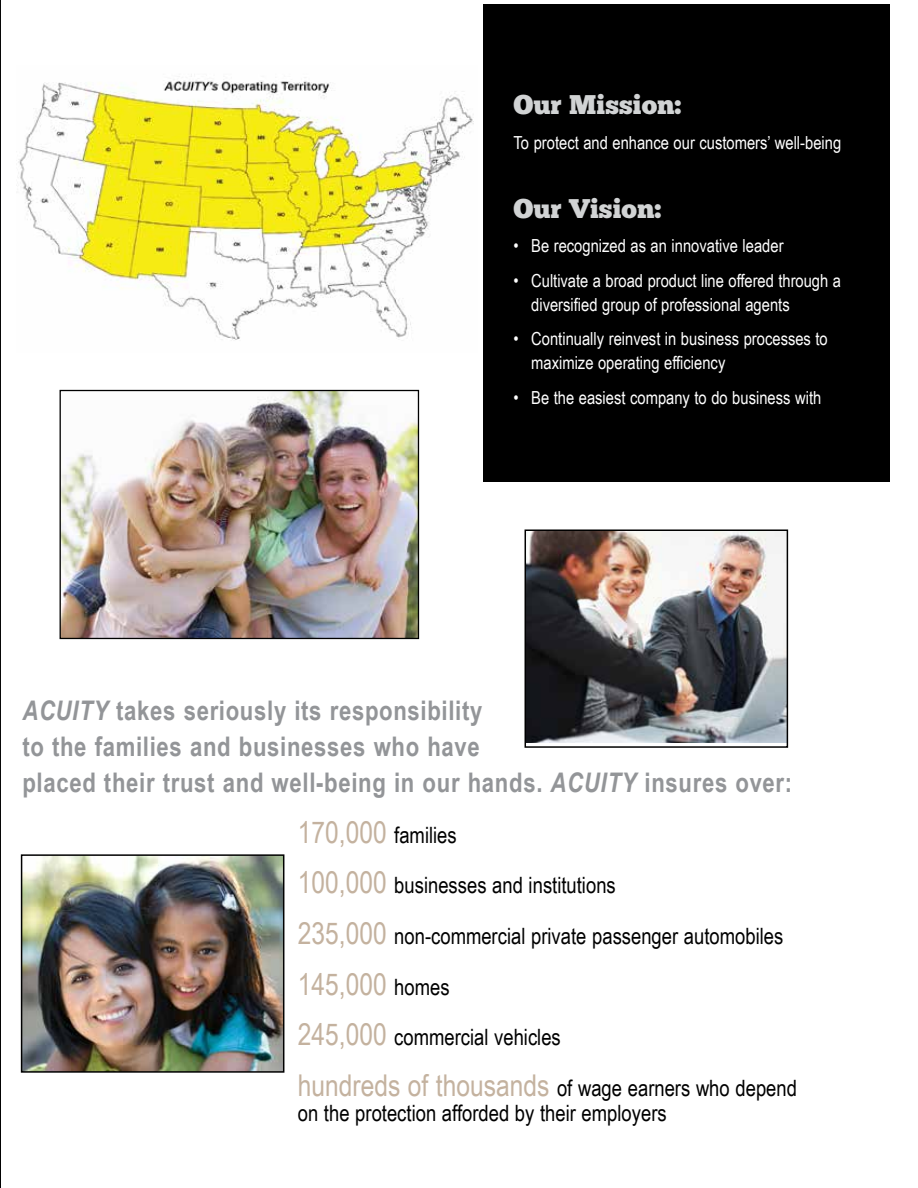
<style>
.page{position:relative;width:918px;height:1188px;background:#fff}
.page>*{position:absolute;margin:0;border:0;box-sizing:border-box;transform-origin:0 0}
.t1{font:30px "Arial Narrow";color:#c4b29f}
.t2{font:700 27px/36px "Arial Narrow";letter-spacing:.025em;color:#939598}
.t3{font:27px "Chunk Five";color:#d1d3d4}
.t4{font:22.5px/25.5px "Arial Narrow";color:#000}
.t5{font:18px/24px "Arial Narrow";color:#fff}
.s1{font-style:italic}
.s2{font-size:30px;color:#c4b29f}
.s3{font-size:22.5px;color:#000}
</style>
<div class="page">
<svg style="left:0;top:0;width:1px;height:1188px"></svg>
<img style="left:18px;top:74px;width:456px;height:266px">
<div style="left:483px;top:4px;width:407px;height:478px;background:#000"></div>
<img style="left:62px;top:392px;width:355px;height:245px">
<div style="left:60px;top:390px;width:359px;height:249px;border:1px solid #000"></div>
<img style="left:24px;top:857px;width:257px;height:213px">
<div style="left:21px;top:854px;width:263px;height:219px;border:2px solid #000"></div>
<img style="left:528px;top:532px;width:257px;height:211px">
<div style="left:525px;top:529px;width:263px;height:219px;border:2px solid #000"></div>
<h2 class="t3" style="left:514px;top:89px;width:169px">Our Mission:</h2>
<p class="t5" style="left:514px;top:130px;width:329px">To protect and enhance our customers’ well-being</p>
<h2 class="t3" style="left:514px;top:192px;width:149px">Our Vision:</h2>
<p class="t5" style="left:514px;top:233px;width:272px">• Be recognized as an innovative leader</p>
<p class="t5" style="left:531px;top:268px;width:311px;text-indent:-18px">• Cultivate a broad product line offered through a diversified group of professional agents</p>
<p class="t5" style="left:531px;top:326px;width:298px;text-indent:-18px">• Continually reinvest in business processes to maximize operating efficiency</p>
<p class="t5" style="left:514px;top:385px;width:309px">• Be the easiest company to do business with</p>
<h2 class="t2" style="left:22px;top:691px;width:771px"><span class="s1">ACUITY</span> takes seriously its responsibility<br>to the families and businesses who have<br>placed their trust and well-being in our hands. <span class="s1">ACUITY</span> insures over:</h2>
<p class="t4" style="left:298px;top:821px;width:160px"><span class="s2">170,000</span> families</p>
<p class="t4" style="left:298px;top:872px;width:320px"><span class="s2">100,000</span> businesses and institutions</p>
<p class="t4" style="left:298px;top:922px;width:487px"><span class="s2">235,000</span> non-commercial private passenger automobiles</p>
<h1 class="t1" style="left:298px;top:962px;width:153px">145,000 <span class="s3">homes</span></h1>
<p class="t4" style="left:298px;top:1024px;width:265px"><span class="s2">245,000</span> commercial vehicles</p>
<p class="t4" style="left:298px;top:1074px;width:501px"><span class="s2">hundreds of thousands</span> of wage earners who depend on the protection afforded by their employers</p>
</div>
